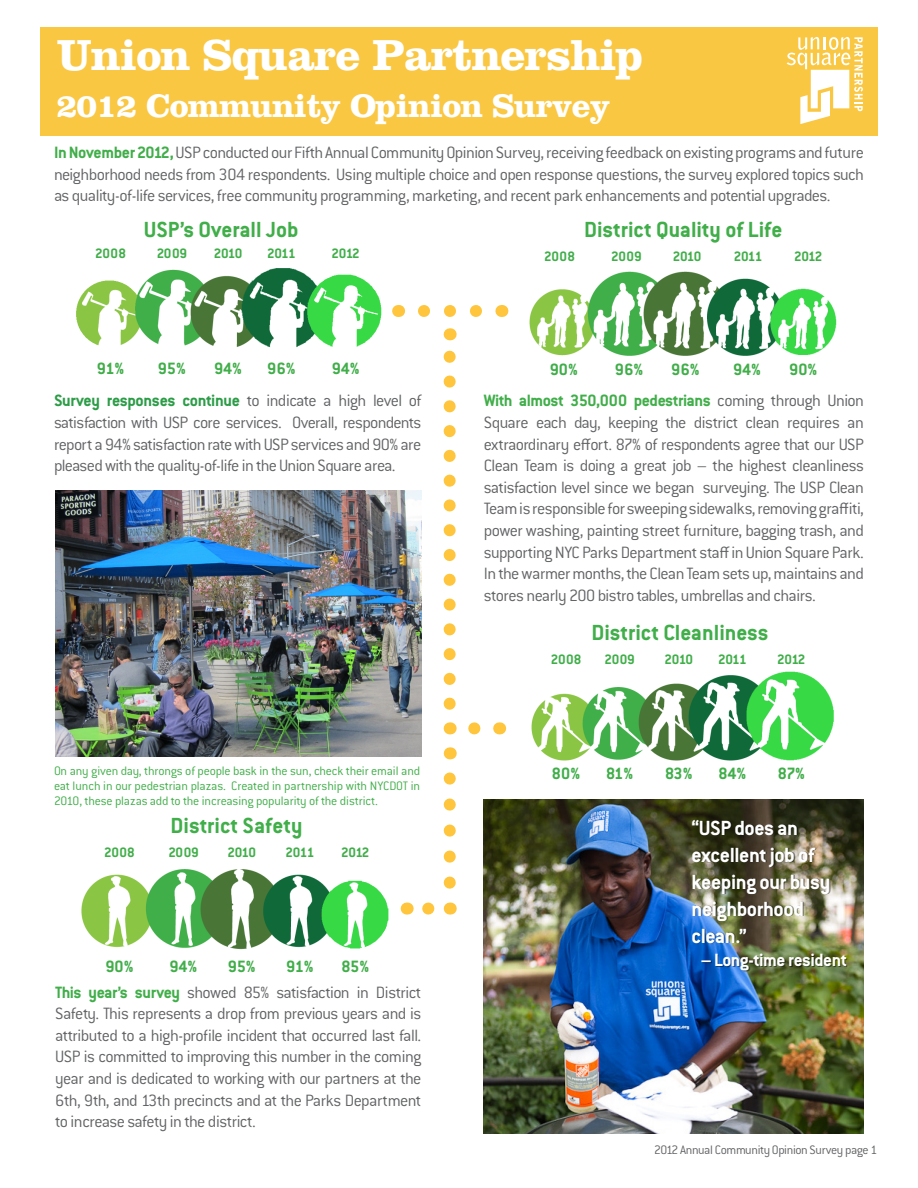
<style>
.page{position:relative;width:918px;height:1188px;background:#fff}
.page>*{position:absolute;margin:0;border:0;box-sizing:border-box;transform-origin:0 0}
.t1{font:700 45px "Clarendon LT Std";letter-spacing:-.02em;color:#fff}
.t2{font:700 33.75px "Clarendon LT Std";letter-spacing:-.02em;color:#fff}
.t3{font:700 24px "Conduit ITC Std";color:#40ae49}
.t4{font:700 22.5px/27px "Conduit ITC Std";letter-spacing:-.02em;color:#fff}
.t5{font:700 19.5px "Conduit ITC Std";letter-spacing:-.02em;color:#fff}
.t6{font:300 18px/21.6px "Conduit ITC Std";letter-spacing:-.035em;color:#636466;text-align:justify}
.t7{font:700 18px "Conduit ITC Std";letter-spacing:-.01em;color:#40ae49}
.t8{font:700 15px "Conduit ITC Std";letter-spacing:-.02em;color:#40ae49}
.t9{font:300 13.5px/15px "Conduit ITC Std";letter-spacing:-.015em;color:#40ae49;text-align:justify}
.t10{font:300 13.5px "Conduit ITC Std";letter-spacing:-.035em;color:#636466}
.s1{font-weight:700;color:#40ae49}
.s2{font-weight:700;color:#2c9c47}
</style>
<div class="page">
<div style="left:40px;top:27px;width:838px;height:109px;background:#fac743"></div>
<svg style="left:787px;top:37px;width:76px;height:87px"></svg>
<img style="left:55px;top:491px;width:366px;height:266px">
<img style="left:529px;top:271px;width:308px;height:85px">
<img style="left:76px;top:268px;width:306px;height:80px">
<img style="left:81px;top:869px;width:308px;height:81px">
<img style="left:531px;top:671px;width:303px;height:90px">
<svg style="left:468px;top:722px;width:6px;height:12px"></svg>
<svg style="left:444px;top:350px;width:12px;height:354px"></svg>
<svg style="left:499px;top:722px;width:1px;height:12px"></svg>
<svg style="left:450px;top:722px;width:1px;height:12px"></svg>
<svg style="left:450px;top:328px;width:1px;height:12px"></svg>
<img style="left:484px;top:799px;width:380px;height:335px">
<svg style="left:424px;top:305px;width:58px;height:12px"></svg>
<svg style="left:398px;top:305px;width:1px;height:12px"></svg>
<svg style="left:501px;top:305px;width:1px;height:12px"></svg>
<svg style="left:428px;top:903px;width:7px;height:12px"></svg>
<svg style="left:444px;top:772px;width:12px;height:111px"></svg>
<svg style="left:407px;top:903px;width:1px;height:12px"></svg>
<svg style="left:450px;top:903px;width:1px;height:12px"></svg>
<svg style="left:450px;top:747px;width:1px;height:12px"></svg>
<h1 class="t1" style="left:57px;top:28px;width:588px">Union Square Partnership</h1>
<h2 class="t2" style="left:57px;top:86px;width:555px">2012 Community Opinion Survey</h2>
<p class="t6" style="left:54px;top:141px;width:812px"><span class="s1">In November 2012,</span>USP conducted our Fifth Annual Community Opinion Survey, receiving feedback on existing programs and future neighborhood needs from 304 respondents. Using multiple choice and open response questions, the survey explored topics such as quality-of-life services, free community programming, marketing, and recent park enhancements and potential upgrades.</p>
<p class="t3" style="left:144px;top:215px;width:156px">USP’s Overall Job</p>
<p class="t8" style="left:95px;top:244px;width:32px">2008</p>
<p class="t8" style="left:157px;top:244px;width:32px">2009</p>
<p class="t8" style="left:214px;top:244px;width:30px">2010</p>
<p class="t8" style="left:267px;top:244px;width:30px">2011</p>
<p class="t8" style="left:332px;top:244px;width:30px">2012</p>
<p class="t7" style="left:97px;top:357px;width:29px">91%</p>
<p class="t7" style="left:158px;top:357px;width:30px">95%</p>
<p class="t7" style="left:214px;top:357px;width:29px">94%</p>
<p class="t7" style="left:267px;top:357px;width:30px">96%</p>
<p class="t7" style="left:332px;top:357px;width:29px">94%</p>
<p class="t6" style="left:54px;top:390px;width:369px"><span class="s2">Survey responses continue</span> to indicate a high level of satisfaction with USP core services. Overall, respondents report a 94% satisfaction rate with USP services and 90% are pleased with the quality-of-life in the Union Square area.</p>
<p class="t9" style="left:54px;top:763px;width:368px">On any given day, throngs of people bask in the sun, check their email and eat lunch in our pedestrian plazas. Created in partnership with NYCDOT in 2010, these plazas add to the increasing popularity of the district.</p>
<p class="t3" style="left:171px;top:811px;width:134px">District Safety</p>
<p class="t8" style="left:104px;top:843px;width:32px">2008</p>
<p class="t8" style="left:168px;top:843px;width:32px">2009</p>
<p class="t8" style="left:227px;top:843px;width:30px">2010</p>
<p class="t8" style="left:286px;top:843px;width:30px">2011</p>
<p class="t8" style="left:341px;top:843px;width:30px">2012</p>
<p class="t7" style="left:106px;top:956px;width:30px">90%</p>
<p class="t7" style="left:170px;top:956px;width:29px">94%</p>
<p class="t7" style="left:228px;top:956px;width:30px">95%</p>
<p class="t7" style="left:286px;top:956px;width:29px">91%</p>
<p class="t7" style="left:342px;top:956px;width:29px">85%</p>
<p class="t6" style="left:55px;top:981px;width:368px"><span class="s1">This year’s survey</span> showed 85% satisfaction in District Safety. This represents a drop from previous years and is attributed to a high-profile incident that occurred last fall.<br>USP is committed to improving this number in the coming year and is dedicated to working with our partners at the 6th, 9th, and 13th precincts and at the Parks Department to increase safety in the district.</p>
<p class="t3" style="left:584px;top:215px;width:200px">District Quality of Life</p>
<p class="t8" style="left:544px;top:247px;width:32px">2008</p>
<p class="t8" style="left:611px;top:247px;width:32px">2009</p>
<p class="t8" style="left:673px;top:247px;width:30px">2010</p>
<p class="t8" style="left:734px;top:247px;width:30px">2011</p>
<p class="t8" style="left:794px;top:247px;width:30px">2012</p>
<p class="t7" style="left:550px;top:359px;width:30px">90%</p>
<p class="t7" style="left:615px;top:359px;width:30px">96%</p>
<p class="t7" style="left:671px;top:359px;width:30px">96%</p>
<p class="t7" style="left:733px;top:359px;width:29px">94%</p>
<p class="t7" style="left:789px;top:359px;width:30px">90%</p>
<p class="t6" style="left:484px;top:390px;width:382px"><span class="s1">With almost 350,000 pedestrians</span> coming through Union Square each day, keeping the district clean requires an extraordinary effort. 87% of respondents agree that our USP Clean Team is doing a great job – the highest cleanliness satisfaction level since we began surveying. The USP Clean Team is responsible for sweeping sidewalks, removing graffiti, power washing, painting street furniture, bagging trash, and supporting NYC Parks Department staff in Union Square Park.<br>In the warmer months, the Clean Team sets up, maintains and stores nearly 200 bistro tables, umbrellas and chairs.</p>
<p class="t3" style="left:591px;top:618px;width:179px">District Cleanliness</p>
<p class="t8" style="left:551px;top:650px;width:32px">2008</p>
<p class="t8" style="left:605px;top:650px;width:32px">2009</p>
<p class="t8" style="left:665px;top:650px;width:30px">2010</p>
<p class="t8" style="left:718px;top:650px;width:30px">2011</p>
<p class="t8" style="left:777px;top:650px;width:30px">2012</p>
<p class="t7" style="left:552px;top:763px;width:30px">80%</p>
<p class="t7" style="left:606px;top:763px;width:29px">81%</p>
<p class="t7" style="left:665px;top:763px;width:29px">83%</p>
<p class="t7" style="left:719px;top:763px;width:29px">84%</p>
<p class="t7" style="left:778px;top:763px;width:29px">87%</p>
<p class="t4" style="left:692px;top:813px;width:141px">“USP does an excellent job of keeping our busy neighborhood clean.”</p>
<p class="t5" style="left:701px;top:948px;width:148px">– Long-time resident</p>
<p class="t10" style="left:654px;top:1141px;width:225px">2012 Annual Community Opinion Survey page 1</p>
</div>
